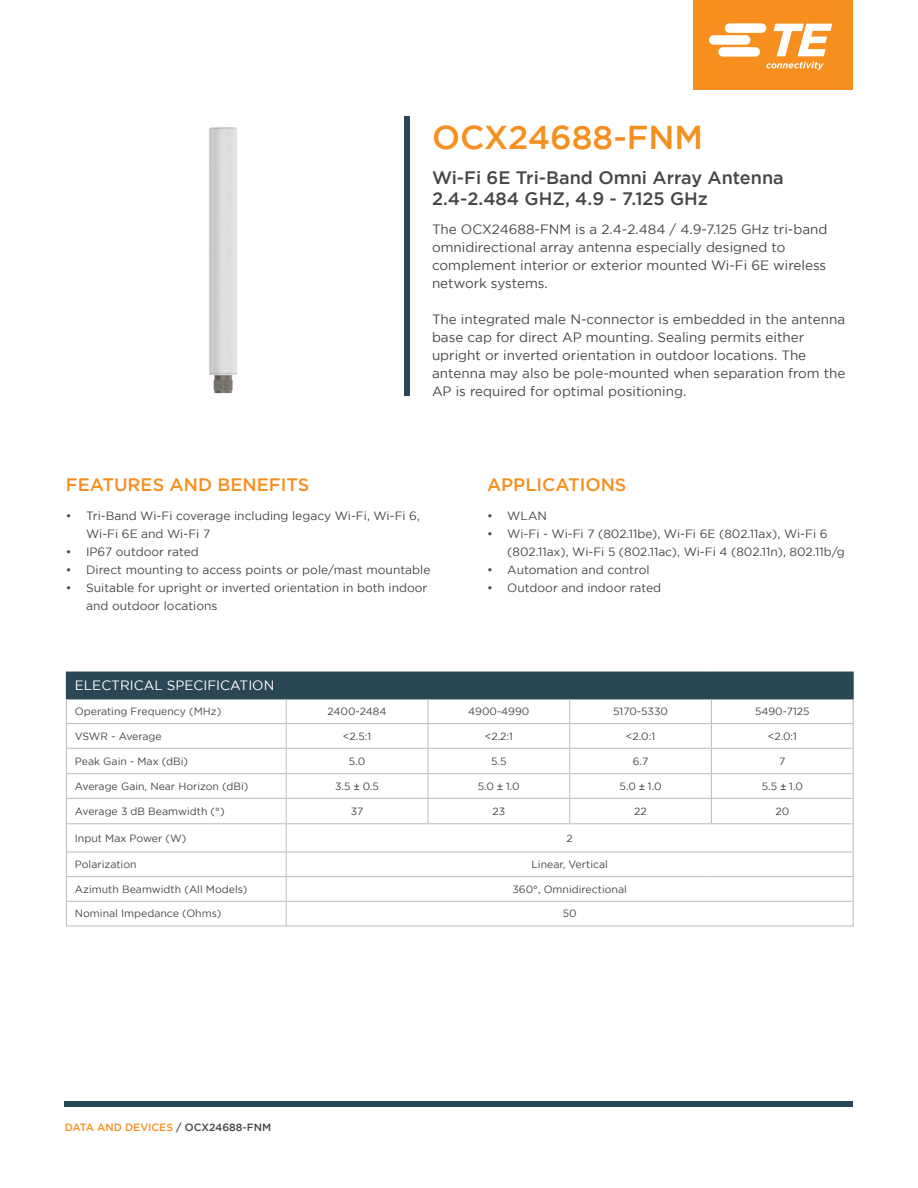
<style>
.page{position:relative;width:918px;height:1188px;background:#fff}
.page>*{position:absolute;margin:0;border:0;box-sizing:border-box;transform-origin:0 0}
.Headline{font:500 33px "Gotham";color:#f68f1e}
.Subhead{font:500 18px "Gotham";color:#454647}
.Sub_heading_-_2{font:500 18px "Gotham";color:#f68f1e}
.Body_copy{font:13.5px/18px "Gotham";color:#454647}
.Table_headline{font:13.5px "Gotham";color:#fff}
.t1{font:12px/18px "Gotham";color:#454647}
.Table_body_text{font:10.5px "Gotham";color:#454647}
.t2{font:500 10.5px "Gotham";color:#f68f1e}
.Table_body_text-2{font:10.5px "Gotham";letter-spacing:-.025em;color:#454647}
.s1{font-family:"Arial"}
.s2{color:#454647}
</style>
<div class="page">
<div style="left:65px;top:1101px;width:788px;height:6px;background:#2b4756"></div>
<div style="left:404px;top:117px;width:6px;height:279px;background:#2b4756"></div>
<div style="left:693px;top:0;width:160px;height:89px;background:#f68f1e"></div>
<svg style="left:709px;top:23px;width:123px;height:47px"></svg>
<div style="left:66px;top:672px;width:787px;height:27px;background:#2b4756"></div>
<hr style="left:286px;top:723px;width:142px;height:1px;background:#bfbebe">
<hr style="left:428px;top:723px;width:142px;height:1px;background:#bfbebe">
<hr style="left:570px;top:723px;width:141px;height:1px;background:#bfbebe">
<hr style="left:711px;top:723px;width:143px;height:1px;background:#bfbebe">
<hr style="left:66px;top:748px;width:220px;height:1px;background:#bfbebe">
<hr style="left:286px;top:748px;width:142px;height:1px;background:#bfbebe">
<hr style="left:428px;top:748px;width:142px;height:1px;background:#bfbebe">
<hr style="left:570px;top:748px;width:141px;height:1px;background:#bfbebe">
<hr style="left:711px;top:748px;width:143px;height:1px;background:#bfbebe">
<hr style="left:66px;top:773px;width:220px;height:1px;background:#bfbebe">
<hr style="left:286px;top:773px;width:142px;height:1px;background:#bfbebe">
<hr style="left:428px;top:773px;width:142px;height:1px;background:#bfbebe">
<hr style="left:570px;top:773px;width:141px;height:1px;background:#bfbebe">
<hr style="left:711px;top:773px;width:143px;height:1px;background:#bfbebe">
<hr style="left:66px;top:798px;width:220px;height:1px;background:#bfbebe">
<hr style="left:286px;top:798px;width:142px;height:1px;background:#bfbebe">
<hr style="left:428px;top:798px;width:142px;height:1px;background:#bfbebe">
<svg style="left:427px;top:699px;width:1px;height:124px"></svg>
<hr style="left:570px;top:798px;width:141px;height:1px;background:#bfbebe">
<svg style="left:569px;top:699px;width:1px;height:124px"></svg>
<hr style="left:711px;top:798px;width:143px;height:1px;background:#bfbebe">
<svg style="left:711px;top:699px;width:1px;height:124px"></svg>
<hr style="left:66px;top:823px;width:220px;height:1px;background:#bfbebe">
<hr style="left:66px;top:851px;width:220px;height:1px;background:#bfbebe">
<hr style="left:286px;top:851px;width:142px;height:1px;background:#bfbebe">
<hr style="left:428px;top:851px;width:142px;height:1px;background:#bfbebe">
<hr style="left:570px;top:851px;width:141px;height:1px;background:#bfbebe">
<hr style="left:711px;top:851px;width:143px;height:1px;background:#bfbebe">
<hr style="left:66px;top:876px;width:220px;height:1px;background:#bfbebe">
<hr style="left:286px;top:876px;width:142px;height:1px;background:#bfbebe">
<hr style="left:428px;top:876px;width:142px;height:1px;background:#bfbebe">
<hr style="left:570px;top:876px;width:141px;height:1px;background:#bfbebe">
<hr style="left:711px;top:876px;width:143px;height:1px;background:#bfbebe">
<hr style="left:66px;top:901px;width:220px;height:1px;background:#bfbebe">
<hr style="left:286px;top:901px;width:142px;height:1px;background:#bfbebe">
<hr style="left:428px;top:901px;width:142px;height:1px;background:#bfbebe">
<hr style="left:570px;top:901px;width:141px;height:1px;background:#bfbebe">
<hr style="left:711px;top:901px;width:143px;height:1px;background:#bfbebe">
<svg style="left:853px;top:673px;width:1px;height:252px"></svg>
<hr style="left:66px;top:925px;width:220px;height:2px;background:#bfbebe">
<hr style="left:286px;top:925px;width:142px;height:2px;background:#bfbebe">
<hr style="left:428px;top:925px;width:142px;height:2px;background:#bfbebe">
<hr style="left:570px;top:925px;width:141px;height:2px;background:#bfbebe">
<hr style="left:711px;top:925px;width:143px;height:2px;background:#bfbebe">
<hr style="left:711px;top:672px;width:143px;height:1px;background:#2b4756">
<hr style="left:711px;top:698px;width:143px;height:1px;background:#2b4756">
<hr style="left:66px;top:723px;width:220px;height:1px;background:#bfbebe">
<hr style="left:286px;top:823px;width:142px;height:1px;background:#bfbebe">
<hr style="left:428px;top:823px;width:142px;height:1px;background:#bfbebe">
<hr style="left:570px;top:823px;width:141px;height:1px;background:#bfbebe">
<hr style="left:711px;top:823px;width:143px;height:1px;background:#bfbebe">
<svg style="left:66px;top:699px;width:1px;height:226px"></svg>
<svg style="left:286px;top:699px;width:1px;height:226px"></svg>
<img style="left:209px;top:127px;width:29px;height:267px">
<p class="Headline" style="left:432px;top:118px;width:273px">OCX24688-FNM</p>
<p class="Subhead" style="left:432px;top:167px;width:353px">Wi-Fi 6E Tri-Band Omni Array Antenna</p>
<p class="Subhead" style="left:432px;top:189px;width:278px">2.4-2.484 GHZ, 4.9 - 7.125 GHz</p>
<p class="Body_copy" style="left:432px;top:220px;width:397px">The OCX24688-FNM is a 2.4-2.484 / 4.9-7.125 GHz tri-band omnidirectional array antenna especially designed to complement interior or exterior mounted Wi-Fi 6E wireless network systems.</p>
<p class="Body_copy" style="left:432px;top:310px;width:415px">The integrated male N-connector is embedded in the antenna base cap for direct AP mounting. Sealing permits either upright or inverted orientation in outdoor locations. The antenna may also be pole-mounted when separation from the AP is required for optimal positioning.</p>
<p class="Sub_heading_-_2" style="left:66px;top:475px;width:245px">FEATURES AND BENEFITS</p>
<p class="t1" style="left:86px;top:507px;width:335px;text-indent:-20px">• Tri-Band Wi-Fi coverage including legacy Wi-Fi, Wi-Fi 6,<br>Wi-Fi 6E and Wi-Fi 7</p>
<p class="t1" style="left:66px;top:543px;width:134px">• IP67 outdoor rated</p>
<p class="t1" style="left:66px;top:561px;width:366px">• Direct mounting to access points or pole/mast mountable</p>
<p class="t1" style="left:86px;top:579px;width:343px;text-indent:-20px">• Suitable for upright or inverted orientation in both indoor and outdoor locations</p>
<p class="Sub_heading_-_2" style="left:487px;top:475px;width:141px">APPLICATIONS</p>
<p class="t1" style="left:487px;top:507px;width:61px">• WLAN</p>
<p class="t1" style="left:507px;top:525px;width:339px;text-indent:-20px">• Wi-Fi - Wi-Fi 7 (802.11be), Wi-Fi 6E (802.11ax), Wi-Fi 6 (802.11ax), Wi-Fi 5 (802.11ac), Wi-Fi 4 (802.11n), 802.11b/g</p>
<p class="t1" style="left:487px;top:561px;width:164px">• Automation and control</p>
<p class="t1" style="left:487px;top:579px;width:176px">• Outdoor and indoor rated</p>
<p class="Table_headline" style="left:75px;top:678px;width:201px">ELECTRICAL SPECIFICATION</p>
<p class="Table_body_text" style="left:75px;top:706px;width:148px">Operating Frequency (MHz)</p>
<p class="Table_body_text" style="left:328px;top:706px;width:61px">2400-2484</p>
<p class="Table_body_text" style="left:468px;top:706px;width:63px">4900-4990</p>
<p class="Table_body_text" style="left:613px;top:706px;width:56px">5170-5330</p>
<p class="Table_body_text" style="left:755px;top:706px;width:56px">5490-7125</p>
<p class="Table_body_text-2" style="left:75px;top:730px;width:88px">VSWR - Average</p>
<p class="Table_body_text" style="left:343px;top:730px;width:30px">&lt;2.5:1</p>
<p class="Table_body_text" style="left:485px;top:730px;width:30px">&lt;2.2:1</p>
<p class="Table_body_text" style="left:626px;top:730px;width:31px">&lt;2.0:1</p>
<p class="Table_body_text" style="left:768px;top:730px;width:31px">&lt;2.0:1</p>
<p class="Table_body_text" style="left:75px;top:755px;width:115px">Peak Gain - Max (dBi)</p>
<p class="Table_body_text" style="left:349px;top:755px;width:18px">5.0</p>
<p class="Table_body_text" style="left:491px;top:755px;width:17px">5.5</p>
<p class="Table_body_text" style="left:633px;top:755px;width:17px">6.7</p>
<p class="Table_body_text" style="left:779px;top:755px;width:8px">7</p>
<p class="Table_body_text" style="left:75px;top:780px;width:175px">Average Gain, Near Horizon (dBi)</p>
<p class="Table_body_text" style="left:335px;top:780px;width:45px">3.5 <span class="s1">±</span> 0.5</p>
<p class="Table_body_text" style="left:478px;top:780px;width:43px">5.0 <span class="s1">±</span> 1.0</p>
<p class="Table_body_text" style="left:620px;top:780px;width:43px">5.0 <span class="s1">±</span> 1.0</p>
<p class="Table_body_text" style="left:762px;top:780px;width:43px">5.5 <span class="s1">±</span> 1.0</p>
<p class="Table_body_text" style="left:75px;top:805px;width:151px">Average 3 dB Beamwidth (°)</p>
<p class="Table_body_text" style="left:351px;top:805px;width:14px">37</p>
<p class="Table_body_text" style="left:492px;top:805px;width:14px">23</p>
<p class="Table_body_text" style="left:634px;top:805px;width:14px">22</p>
<p class="Table_body_text" style="left:775px;top:805px;width:15px">20</p>
<p class="Table_body_text" style="left:75px;top:832px;width:113px">Input Max Power (W)</p>
<p class="Table_body_text" style="left:567px;top:832px;width:8px">2</p>
<p class="Table_body_text" style="left:75px;top:859px;width:63px">Polarization</p>
<p class="Table_body_text" style="left:531px;top:859px;width:78px">Linear, Vertical</p>
<p class="Table_body_text" style="left:75px;top:883px;width:174px">Azimuth Beamwidth (All Models)</p>
<p class="Table_body_text" style="left:512px;top:883px;width:116px">360°, Omnidirectional</p>
<p class="Table_body_text" style="left:75px;top:908px;width:148px">Nominal Impedance (Ohms)</p>
<p class="Table_body_text" style="left:563px;top:908px;width:15px">50</p>
<p class="t2" style="left:65px;top:1121px;width:208px">DATA AND DEVICES <span class="s2">/ OCX24688-FNM</span></p>
</div>
